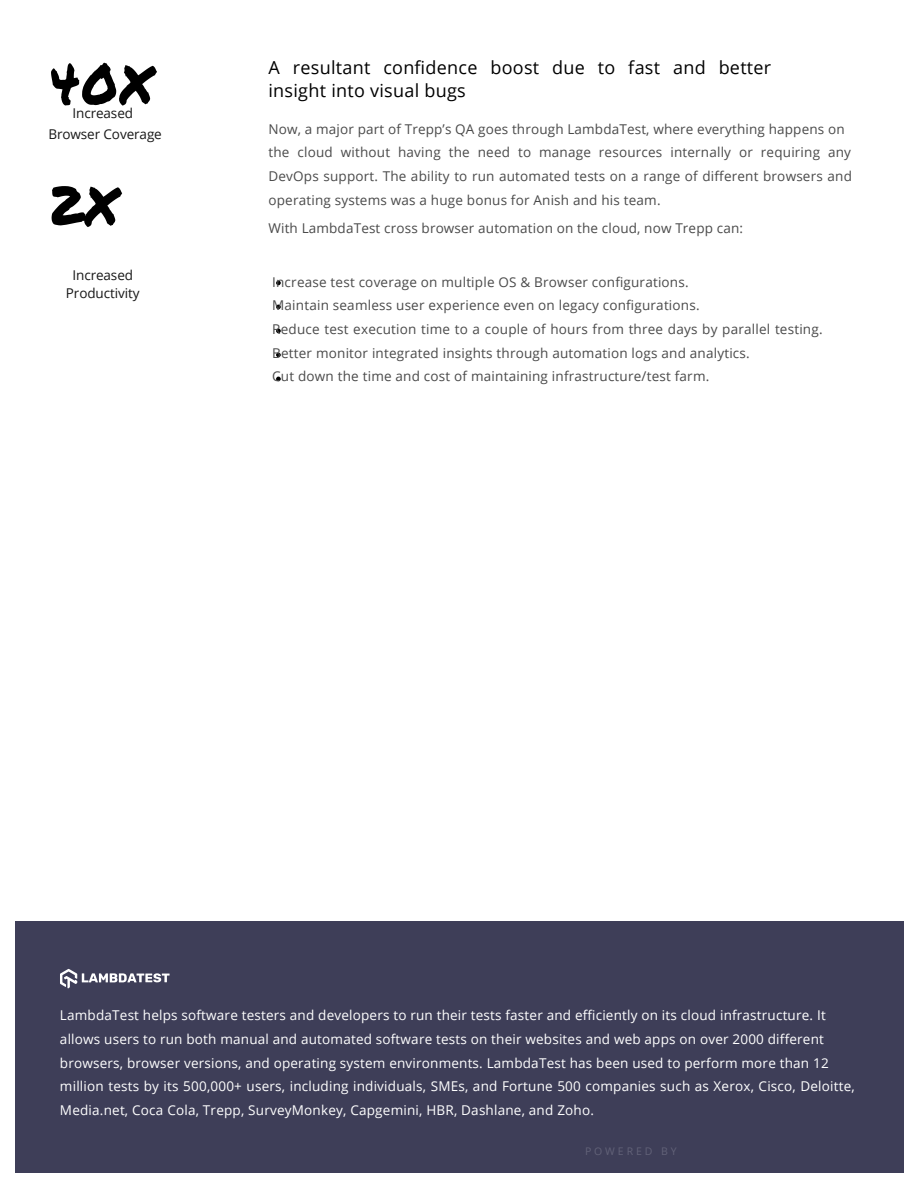
<style>
.page{position:relative;width:918px;height:1188px;background:#fff}
.page>*{position:absolute;margin:0;border:0;box-sizing:border-box;transform-origin:0 0}
.t1{font:54px "Permanent Marker";color:#000}
.t2{font:18px/22.5px "Open Sans";letter-spacing:.015em;color:#000}
.t3{font:13.5px/23.7px "Open Sans";letter-spacing:.015em;color:#4a4a4a}
.t4{font:13.5px/23.7px "Open Sans";letter-spacing:.015em;color:#fff}
.t5{font:13.5px/20.2px "Open Sans";letter-spacing:-.005em;color:#171717;text-align:center}
.t6{font:10.5px "Open Sans";letter-spacing:.28em;color:#626278}
</style>
<div class="page">
<svg style="left:276px;top:280px;width:5px;height:6px"></svg>
<svg style="left:276px;top:304px;width:5px;height:6px"></svg>
<svg style="left:276px;top:328px;width:5px;height:6px"></svg>
<svg style="left:276px;top:352px;width:5px;height:6px"></svg>
<svg style="left:276px;top:376px;width:5px;height:6px"></svg>
<div style="left:14px;top:919px;width:891px;height:255px;background:#3e3e58"></div>
<svg style="left:60px;top:969px;width:110px;height:20px"></svg>
<h1 class="t1" style="left:48px;top:44px;width:107px">40X</h1>
<p class="t5" style="left:48px;top:103px;width:115px">Increased<br>Browser Coverage</p>
<h1 class="t1" style="left:48px;top:165px;width:72px">2X</h1>
<p class="t5" style="left:66px;top:266px;width:75px;line-height:18px">Increased<br>Productivity</p>
<h2 class="t2" style="left:269px;top:56px;width:504px">A resultant confidence boost due to fast and better insight into visual bugs</h2>
<p class="t3" style="left:269px;top:117px;width:585px">Now, a major part of Trepp’s QA goes through LambdaTest, where everything happens on the cloud without having the need to manage resources internally or requiring any DevOps support. The ability to run automated tests on a range of different browsers and operating systems was a huge bonus for Anish and his team.</p>
<p class="t3" style="left:269px;top:216px;width:476px">With LambdaTest cross browser automation on the cloud, now Trepp can:</p>
<p class="t3" style="left:272px;top:270px;width:552px">Increase test coverage on multiple OS &amp; Browser configurations.<br>Maintain seamless user experience even on legacy configurations.<br>Reduce test execution time to a couple of hours from three days by parallel testing.<br>Better monitor integrated insights through automation logs and analytics.<br>Cut down the time and cost of maintaining infrastructure/test farm.</p>
<p class="t4" style="left:60px;top:1003px;width:796px">LambdaTest helps software testers and developers to run their tests faster and efficiently on its cloud infrastructure. It allows users to run both manual and automated software tests on their websites and web apps on over 2000 different browsers, browser versions, and operating system environments. LambdaTest has been used to perform more than 12 million tests by its 500,000+ users, including individuals, SMEs, and Fortune 500 companies such as Xerox, Cisco, Deloitte, Media.net, Coca Cola, Trepp, SurveyMonkey, Capgemini, HBR, Dashlane, and Zoho.</p>
<p class="t6" style="left:585px;top:1144px;width:93px">POWERED BY</p>
</div>
